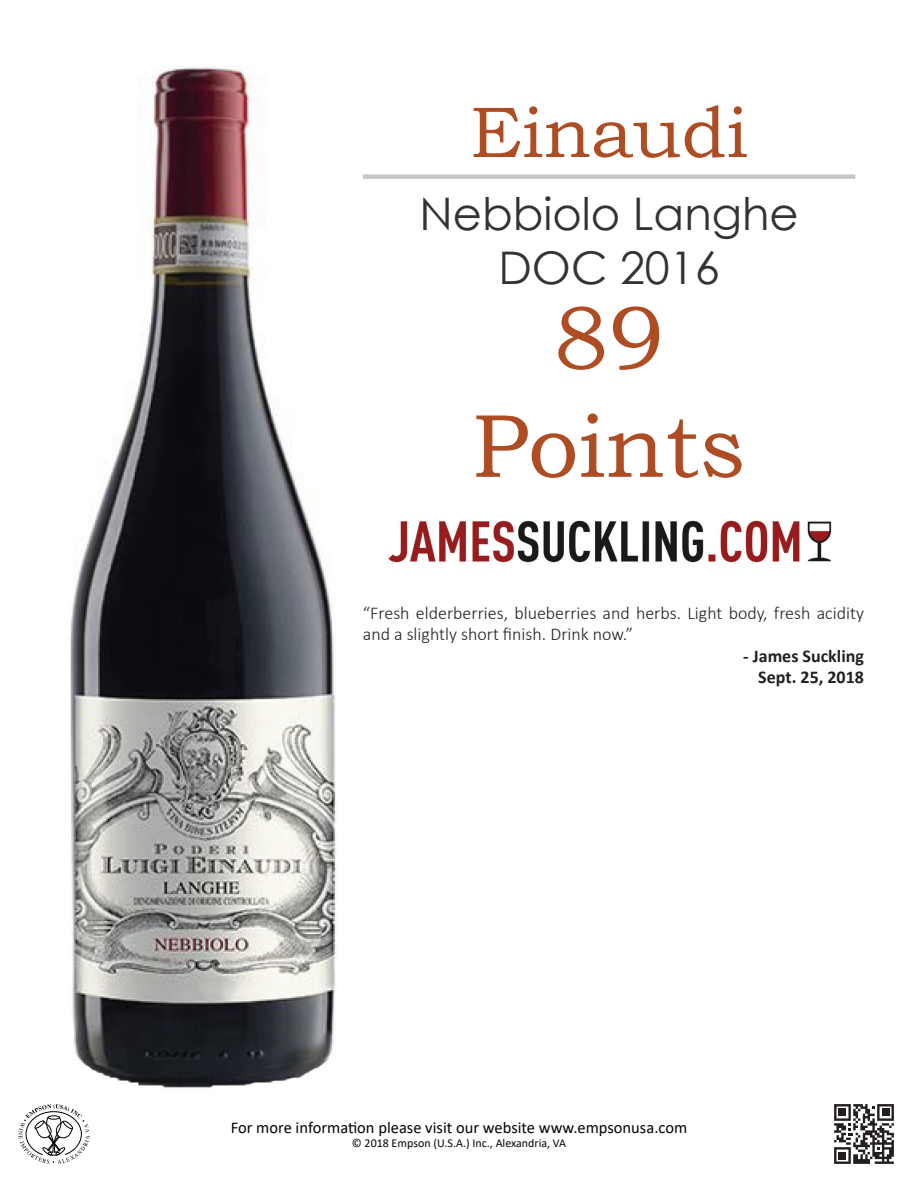
<style>
.page{position:relative;width:918px;height:1188px;background:#fff}
.page>*{position:absolute;margin:0;border:0;box-sizing:border-box;transform-origin:0 0}
.t1{font:90px "Bookman Old Style";color:#ae4c23}
.t2{font:72px "Bookman Old Style";color:#ae4c23}
.t3{font:45px/54px "Century Gothic";color:#333;text-align:center}
.t4{font:300 18px/21.6px "Calibri";color:#231f20}
.t5{font:700 18px "Calibri";color:#231f20}
.t6{font:16.5px "Calibri";color:#040503}
.t7{font:12px "Calibri";color:#040503}
</style>
<div class="page">
<img style="left:70px;top:67px;width:267px;height:1021px">
<svg style="left:18px;top:1104px;width:72px;height:60px"></svg>
<svg style="left:834px;top:1104px;width:60px;height:60px"></svg>
<div style="left:363px;top:174px;width:492px;height:5px;background:#c8c7c7"></div>
<img style="left:388px;top:520px;width:444px;height:43px">
<p class="t2" style="left:470px;top:86px;width:279px">Einaudi</p>
<p class="t3" style="left:419px;top:186px;width:381px">Nebbiolo Langhe<br>DOC 2016</p>
<p class="t1" style="left:553px;top:280px;width:113px">89</p>
<p class="t1" style="left:472px;top:388px;width:275px">Points</p>
<p class="t4" style="left:363px;top:602px;width:503px">“Fresh elderberries, blueberries and herbs. Light body, fresh acidity and a slightly short finish. Drink now.”</p>
<p class="t5" style="left:743px;top:643px;width:122px">- James Suckling</p>
<p class="t5" style="left:758px;top:665px;width:107px">Sept. 25, 2018</p>
<p class="t6" style="left:231px;top:1116px;width:458px">For more information please visit our website www.empsonusa.com</p>
<p class="t7" style="left:352px;top:1135px;width:216px">© 2018 Empson (U.S.A.) Inc., Alexandria, VA</p>
</div>
